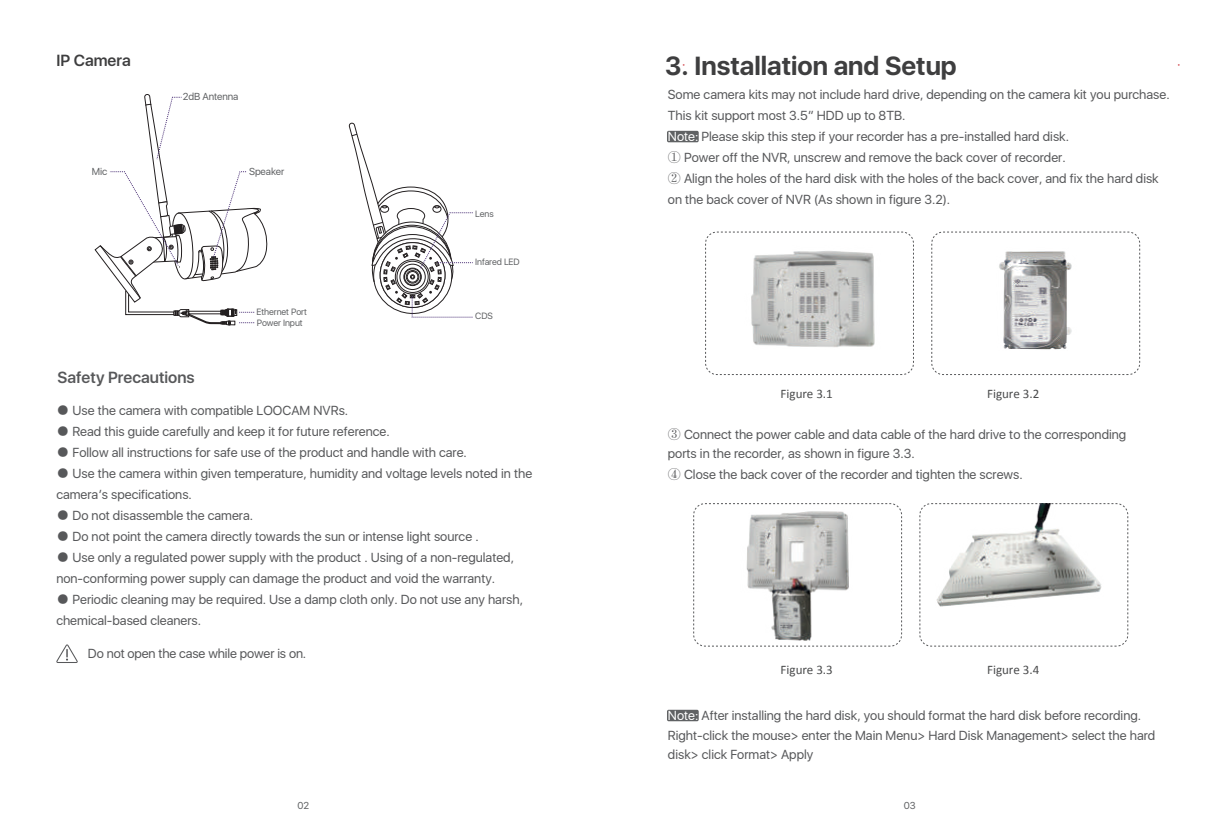
<style>
.page{position:relative;width:1214px;height:834px;background:#fff}
.page>*{position:absolute;margin:0;border:0;box-sizing:border-box;transform-origin:0 0}
.t1{font:700 26px "SFUI Display";color:#3e3e3f}
.t2{font:600 16px "SFUI Display";color:#57585a}
.t3{font:600 16px "SFUI Display";color:#3e3e3f}
.t4{font:13px/21px "SFUI Display";color:#57585a}
.t5{font:13px "Calibri";color:#4b4c4d}
.t6{font:10px "SFUI Display";letter-spacing:-.01em;color:#606264}
.t7{font:9px/11.2px "SFUI Display";letter-spacing:-.01em;color:#606264}
.s1{font-family:"Adobe Song Std";font-weight:300}
.s2{color:#fff}
</style>
<div class="page">
<svg style="left:56px;top:644px;width:22px;height:19px"></svg>
<div style="left:667px;top:131px;width:31px;height:11px;background:#606264;border-radius:2px"></div>
<svg style="left:348px;top:122px;width:125px;height:196px"></svg>
<div style="left:667px;top:709px;width:31px;height:12px;background:#606264;border-radius:2px"></div>
<img style="left:729px;top:231px;width:169px;height:116px">
<div style="left:705px;top:232px;width:208px;height:142px;border:1px dashed #57585a;border-radius:11px"></div>
<div style="left:931px;top:232px;width:208px;height:142px;border:1px dashed #57585a;border-radius:11px"></div>
<img style="left:999px;top:251px;width:73px;height:99px">
<img style="left:936px;top:505px;width:166px;height:102px">
<img style="left:740px;top:511px;width:118px;height:136px">
<div style="left:693px;top:503px;width:208px;height:143px;border:1px dashed #57585a;border-radius:11px"></div>
<div style="left:919px;top:503px;width:208px;height:143px;border:1px dashed #57585a;border-radius:11px"></div>
<svg style="left:95px;top:94px;width:173px;height:231px"></svg>
<p class="t3" style="left:56px;top:49px;width:76px">IP Camera</p>
<p class="t6" style="left:183px;top:88px;width:57px">2dB Antenna</p>
<p class="t6" style="left:92px;top:164px;width:17px">Mic</p>
<p class="t6" style="left:249px;top:164px;width:37px">Speaker</p>
<p class="t2" style="left:58px;top:366px;width:139px">Safety Precautions</p>
<p class="t7" style="left:256px;top:306px;width:52px">Ethernet Port<br>Power Input</p>
<p class="t7" style="left:475px;top:208px;width:20px">Lens</p>
<p class="t7" style="left:475px;top:257px;width:46px">Infared LED</p>
<p class="t7" style="left:475px;top:310px;width:19px">CDS</p>
<p class="t4" style="left:56px;top:400px;width:293px"><span class="s1">●</span> Use the camera with compatible LOOCAM NVRs.</p>
<p class="t4" style="left:56px;top:421px;width:335px"><span class="s1">●</span> Read this guide carefully and keep it for future reference.</p>
<p class="t4" style="left:56px;top:442px;width:412px"><span class="s1">●</span> Follow all instructions for safe use of the product and handle with care.</p>
<p class="t4" style="left:56px;top:463px;width:477px"><span class="s1">●</span> Use the camera within given temperature, humidity and voltage levels noted in the camera’s specifications.</p>
<p class="t4" style="left:56px;top:505px;width:198px"><span class="s1">●</span> Do not disassemble the camera.</p>
<p class="t4" style="left:56px;top:526px;width:424px"><span class="s1">●</span> Do not point the camera directly towards the sun or intense light source .</p>
<p class="t4" style="left:56px;top:547px;width:459px"><span class="s1">●</span> Use only a regulated power supply with the product . Using of a non-regulated, non-conforming power supply can damage the product and void the warranty.</p>
<p class="t4" style="left:56px;top:589px;width:468px"><span class="s1">●</span> Periodic cleaning may be required. Use a damp cloth only. Do not use any harsh, chemical-based cleaners.</p>
<p class="t4" style="left:88px;top:643px;width:220px">Do not open the case while power is on.</p>
<h1 class="t1" style="left:665px;top:51px;width:293px">3. Installation and Setup</h1>
<p class="t4" style="left:668px;top:84px;width:503px">Some camera kits may not include hard drive, depending on the camera kit you purchase.<br>This kit support most 3.5” HDD up to 8TB.<br><span class="s2">Note:</span> Please skip this step if your recorder has a pre-installed hard disk.<br><span class="s1">①</span> Power off the NVR, unscrew and remove the back cover of recorder.<br><span class="s1">②</span> Align the holes of the hard disk with the holes of the back cover, and fix the hard disk on the back cover of NVR (As shown in figure 3.2).</p>
<p class="t5" style="left:780px;top:385px;width:54px">Figure 3.1</p>
<p class="t5" style="left:986px;top:385px;width:54px">Figure 3.2</p>
<p class="t4" style="left:668px;top:426px;width:460px;line-height:18.2px"><span class="s1">③</span> Connect the power cable and data cable of the hard drive to the corresponding ports in the recorder, as shown in figure 3.3.</p>
<p class="t4" style="left:668px;top:463px;width:356px"><span class="s1">④</span> Close the back cover of the recorder and tighten the screws.</p>
<p class="t5" style="left:780px;top:661px;width:54px">Figure 3.3</p>
<p class="t5" style="left:986px;top:661px;width:54px">Figure 3.4</p>
<p class="t4" style="left:668px;top:705px;width:489px;line-height:19.8px"><span class="s2">Note:</span> After installing the hard disk, you should format the hard disk before recording.<br>Right-click the mouse&gt; enter the Main Menu&gt; Hard Disk Management&gt; select the hard disk&gt; click Format&gt; Apply</p>
<p class="t6" style="left:297px;top:797px;width:13px">02</p>
<p class="t6" style="left:903px;top:797px;width:13px">03</p>
</div>
